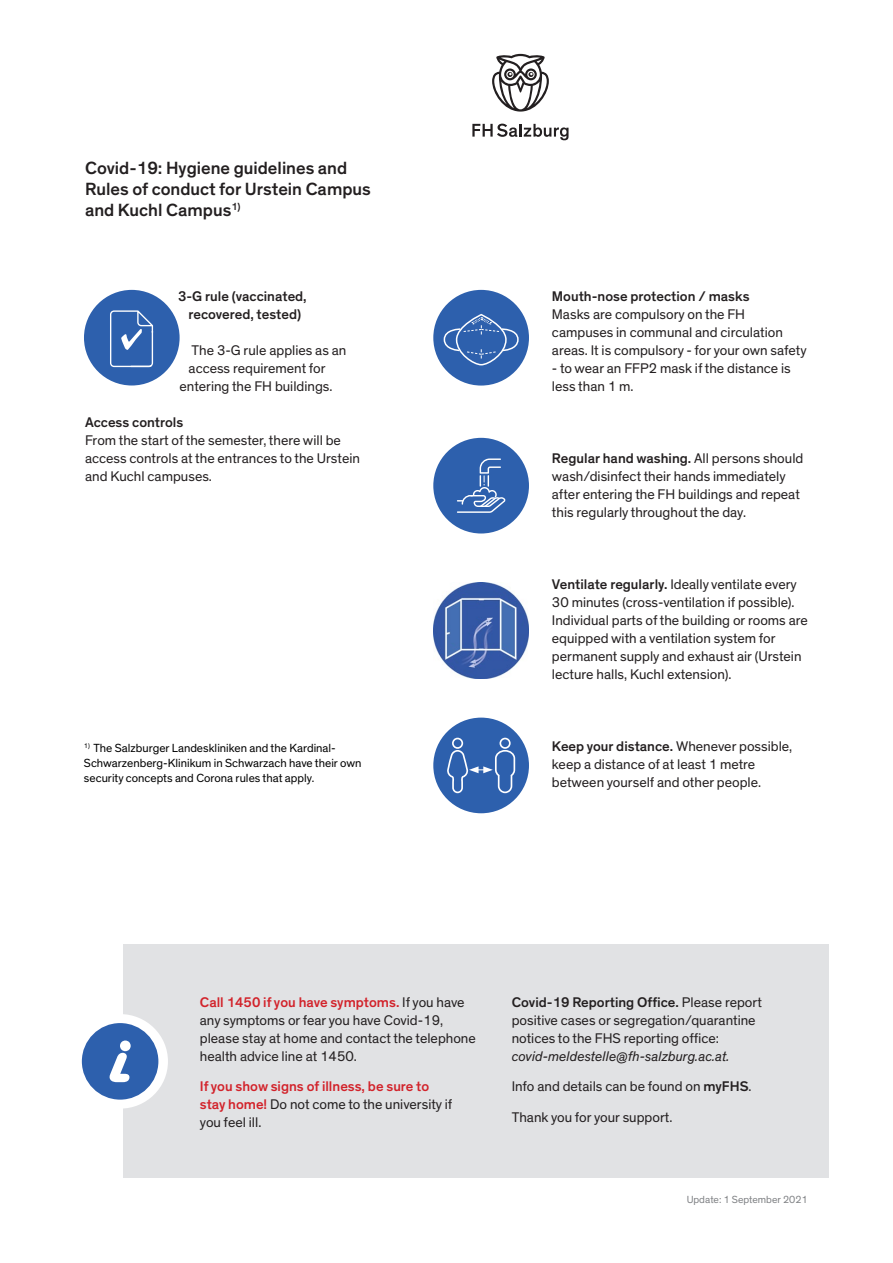
<style>
.page{position:relative;width:893px;height:1263px;background:#fff}
.page>*{position:absolute;margin:0;border:0;box-sizing:border-box;transform-origin:0 0}
.t1{font:500 18px/21px "Theinhardt";color:#231f20}
.t2{font:14.25px/18px "Theinhardt";color:#231f20}
.t3{font:500 14.25px/18px "Theinhardt";color:#d2222a}
.t4{font:500 14.25px/18px "Theinhardt";color:#231f20;text-align:center}
.t5{font:12px/15px "Theinhardt";color:#000001}
.t6{font:10.5px "Theinhardt";color:#808285}
.s1{font-weight:500}
.s2{font-weight:500;color:#d2222a}
.s3{font-weight:400;color:#231f20}
.s4{font-style:italic}
</style>
<div class="page">
<svg style="left:472px;top:124px;width:96px;height:16px"></svg>
<svg style="left:492px;top:54px;width:57px;height:58px"></svg>
<div style="left:433px;top:438px;width:96px;height:95px;background:#2d60ad;border-radius:50%"></div>
<svg style="left:457px;top:458px;width:49px;height:55px"></svg>
<img style="left:433px;top:583px;width:96px;height:95px">
<div style="left:433px;top:290px;width:96px;height:96px;background:#2d60ad;border-radius:50%"></div>
<div style="left:456px;top:314px;width:51px;height:51px;border:2px solid #fff;border-radius:50%"></div>
<svg style="left:443px;top:317px;width:76px;height:41px"></svg>
<div style="left:433px;top:718px;width:96px;height:95px;background:#2d60ad;border-radius:50%"></div>
<svg style="left:447px;top:738px;width:68px;height:55px"></svg>
<div style="left:123px;top:945px;width:706px;height:233px;background:#e1e2e4"></div>
<div style="left:72px;top:1014px;width:96px;height:94px;background:#fff;border-radius:50%"></div>
<div style="left:82px;top:1023px;width:76px;height:76px;background:#2d60ad;border-radius:50%"></div>
<svg style="left:110px;top:1040px;width:21px;height:42px"></svg>
<div style="left:84px;top:290px;width:96px;height:95px;background:#2d60ad;border-radius:50%"></div>
<svg style="left:110px;top:310px;width:43px;height:57px"></svg>
<p class="t1" style="left:85px;top:158px;width:287px">Covid-19: Hygiene guidelines and<br>Rules of conduct for Urstein Campus and Kuchl Campus<sup>1)</sup></p>
<p class="t4" style="left:178px;top:288px;width:130px">3-G rule (vaccinated, recovered, tested)</p>
<p class="t2" style="left:192px;top:342px;width:156px">The 3-G rule applies as an</p>
<p class="t2" style="left:189px;top:360px;width:139px">access requirement for</p>
<p class="t2" style="left:180px;top:378px;width:154px">entering the FH buildings.</p>
<p class="t4" style="left:85px;top:414px;width:100px">Access controls</p>
<p class="t2" style="left:85px;top:432px;width:276px">From the start of the semester, there will be access controls at the entrances to the Urstein and Kuchl campuses.</p>
<p class="t5" style="left:84px;top:740px;width:279px"><sup>1)</sup> The Salzburger Landeskliniken and the Kardinal-<br>Schwarzenberg-Klinikum in Schwarzach have their own security concepts and Corona rules that apply.</p>
<p class="t4" style="left:552px;top:288px;width:199px">Mouth-nose protection / masks</p>
<p class="t2" style="left:552px;top:306px;width:256px">Masks are compulsory on the FH campuses in communal and circulation areas. It is compulsory - for your own safety</p>
<p class="t2" style="left:552px;top:360px;width:240px">- to wear an FFP2 mask if the distance is less than 1 m.</p>
<p class="t2" style="left:552px;top:450px;width:253px"><span class="s1">Regular hand washing.</span> All persons should wash/disinfect their hands immediately after entering the FH buildings and repeat this regularly throughout the day.</p>
<p class="t2" style="left:552px;top:576px;width:257px"><span class="s1">Ventilate regularly.</span> Ideally ventilate every 30 minutes (cross-ventilation if possible).<br>Individual parts of the building or rooms are equipped with a ventilation system for permanent supply and exhaust air (Urstein lecture halls, Kuchl extension).</p>
<p class="t2" style="left:552px;top:738px;width:242px"><span class="s1">Keep your distance.</span> Whenever possible, keep a distance of at least 1 metre between yourself and other people.</p>
<p class="t2" style="left:200px;top:993px;width:277px"><span class="s2">Call 1450 if you have symptoms.</span> If you have any symptoms or fear you have Covid-19, please stay at home and contact the telephone health advice line at 1450.</p>
<p class="t3" style="left:200px;top:1078px;width:254px">If you show signs of illness, be sure to stay home! <span class="s3">Do not come to the university if you feel ill.</span></p>
<p class="t2" style="left:512px;top:993px;width:252px"><span class="s1">Covid-19 Reporting Office.</span> Please report positive cases or segregation/quarantine notices to the FHS reporting office:</p>
<p class="t2" style="left:512px;top:1041px;width:241px;line-height:30.8px"><span class="s4">covid-meldestelle@fh-salzburg.ac.at.<br></span>Info and details can be found on <span class="s1">myFHS</span>.<br>Thank you for your support.</p>
<p class="t6" style="left:687px;top:1194px;width:123px">Update: 1 September 2021</p>
</div>
